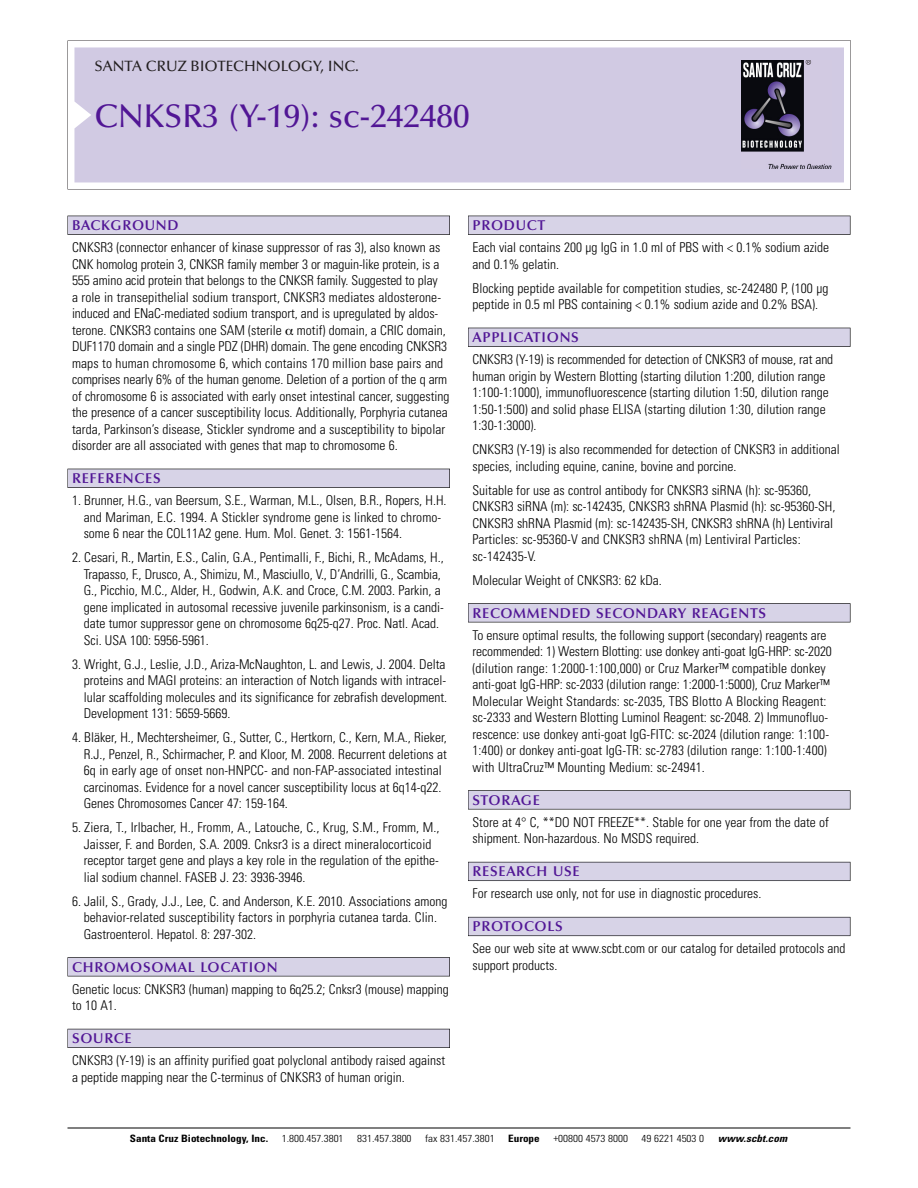
<style>
.page{position:relative;width:918px;height:1188px;background:#fff}
.page>*{position:absolute;margin:0;border:0;box-sizing:border-box;transform-origin:0 0}
.t1{font:500 33px "Optima";color:#511695}
.t2{font:500 15px "Optima";color:#231f20}
.t3{font:600 14.25px "Optima";letter-spacing:.05em;color:#511695}
.t4{font:300 condensed 13.5px/16.5px "Univers";color:#000}
.t5{font:300 condensed 10.2px "Univers";color:#000;scale:1.1 1}
.t6{font:700 condensed 10.2px "Univers";color:#000;scale:1.1 1}
.t7{font:italic 700 condensed 10.2px "Univers";letter-spacing:.005em;color:#000;scale:1.1 1}
</style>
<div class="page">
<svg style="left:68px;top:40px;width:783px;height:149px"></svg>
<div style="left:74px;top:47px;width:770px;height:135px;background:#d1cae3"></div>
<img style="left:741px;top:60px;width:90px;height:108px">
<div style="left:68px;top:216px;width:382px;height:19px;background:#525155"></div>
<div style="left:68px;top:216px;width:381px;height:18px;background:#d7d3e7"></div>
<div style="left:68px;top:469px;width:382px;height:19px;background:#515055"></div>
<div style="left:68px;top:469px;width:381px;height:18px;background:#d7d3e7"></div>
<div style="left:68px;top:957px;width:382px;height:19px;background:#545357"></div>
<div style="left:68px;top:958px;width:381px;height:18px;background:#d7d3e7"></div>
<div style="left:68px;top:1029px;width:382px;height:19px;background:#54535a"></div>
<div style="left:68px;top:1029px;width:381px;height:18px;background:#d7d3e7"></div>
<div style="left:468px;top:216px;width:382px;height:19px;background:#525155"></div>
<div style="left:468px;top:216px;width:382px;height:18px;background:#d7d3e7"></div>
<div style="left:468px;top:328px;width:382px;height:19px;background:#515055"></div>
<div style="left:468px;top:328px;width:382px;height:18px;background:#d7d3e7"></div>
<div style="left:468px;top:603px;width:382px;height:19px;background:#545357"></div>
<div style="left:468px;top:604px;width:382px;height:18px;background:#d7d3e7"></div>
<div style="left:468px;top:790px;width:382px;height:19px;background:#575759"></div>
<div style="left:468px;top:791px;width:382px;height:18px;background:#d7d3e7"></div>
<div style="left:468px;top:862px;width:382px;height:19px;background:#5b5a62"></div>
<div style="left:468px;top:862px;width:382px;height:18px;background:#d7d3e7"></div>
<div style="left:468px;top:917px;width:382px;height:19px;background:#66646e"></div>
<div style="left:468px;top:917px;width:382px;height:18px;background:#d7d3e7"></div>
<hr style="left:68px;top:1128px;width:782px;height:1px;background:#000">
<p class="t2" style="left:94px;top:61px;width:266px">SANTA CRUZ BIOTECHNOLOGY, INC.</p>
<h1 class="t1" style="left:94px;top:103px;width:377px">CNKSR3 (Y-19): sc-242480</h1>
<p class="t3" style="left:72px;top:219px;width:108px">BACKGROUND</p>
<p class="t4" style="left:72px;top:240px;width:379px">CNKSR3 (connector enhancer of kinase suppressor of ras 3), also known as CNK homolog protein 3, CNKSR family member 3 or maguin-like protein, is a 555 amino acid protein that belongs to the CNKSR family. Suggested to play<br>a role in transepithelial sodium transport, CNKSR3 mediates aldosterone&shy;induced and ENaC-mediated sodium transport, and is upregulated by aldos&shy;terone. CNKSR3 contains one SAM (sterile motif) domain, a CRIC domain, DUF1170 domain and a single PDZ (DHR) domain. The gene encoding CNKSR3 maps to human chromosome 6, which contains 170 million base pairs and comprises nearly 6% of the human genome. Deletion of a portion of the q arm of chromosome 6 is associated with early onset intestinal cancer, suggesting the presence of a cancer susceptibility locus. Additionally, Porphyria cutanea tarda, Parkinson’s disease, Stickler syndrome and a susceptibility to bipolar disorder are all associated with genes that map to chromosome 6.</p>
<p class="t3" style="left:72px;top:473px;width:90px">REFERENCES</p>
<p class="t4" style="left:84px;top:493px;width:364px;text-indent:-12px">1. Brunner, H.G., van Beersum, S.E., Warman, M.L., Olsen, B.R., Ropers, H.H. and Mariman, E.C. 1994. A Stickler syndrome gene is linked to chromo&shy;some 6 near the COL11A2 gene. Hum. Mol. Genet. 3: 1561-1564.</p>
<p class="t4" style="left:84px;top:550px;width:362px;text-indent:-12px">2. Cesari, R., Martin, E.S., Calin, G.A., Pentimalli, F., Bichi, R., McAdams, H., Trapasso, F., Drusco, A., Shimizu, M., Masciullo, V., D’Andrilli, G., Scambia, G., Picchio, M.C., Alder, H., Godwin, A.K. and Croce, C.M. 2003. Parkin, a gene implicated in autosomal recessive juvenile parkinsonism, is a candi&shy;date tumor suppressor gene on chromosome 6q25-q27. Proc. Natl. Acad.<br>Sci. USA 100: 5956-5961.</p>
<p class="t4" style="left:84px;top:657px;width:365px;text-indent:-12px">3. Wright, G.J., Leslie, J.D., Ariza-McNaughton, L. and Lewis, J. 2004. Delta proteins and MAGI proteins: an interaction of Notch ligands with intracel&shy;lular scaffolding molecules and its significance for zebrafish development.<br>Development 131: 5659-5669.</p>
<p class="t4" style="left:84px;top:730px;width:365px;text-indent:-12px">4. Bläker, H., Mechtersheimer, G., Sutter, C., Hertkorn, C., Kern, M.A., Rieker, R.J., Penzel, R., Schirmacher, P. and Kloor, M. 2008. Recurrent deletions at 6q in early age of onset non-HNPCC- and non-FAP-associated intestinal carcinomas. Evidence for a novel cancer susceptibility locus at 6q14-q22.<br>Genes Chromosomes Cancer 47: 159-164.</p>
<p class="t4" style="left:84px;top:820px;width:357px;text-indent:-12px">5. Ziera, T., Irlbacher, H., Fromm, A., Latouche, C., Krug, S.M., Fromm, M., Jaisser, F. and Borden, S.A. 2009. Cnksr3 is a direct mineralocorticoid receptor target gene and plays a key role in the regulation of the epithe&shy;lial sodium channel. FASEB J. 23: 3936-3946.</p>
<p class="t4" style="left:84px;top:894px;width:365px;text-indent:-12px">6. Jalil, S., Grady, J.J., Lee, C. and Anderson, K.E. 2010. Associations among behavior-related susceptibility factors in porphyria cutanea tarda. Clin.<br>Gastroenterol. Hepatol. 8: 297-302.</p>
<p class="t3" style="left:72px;top:961px;width:207px">CHROMOSOMAL LOCATION</p>
<p class="t4" style="left:72px;top:982px;width:378px">Genetic locus: CNKSR3 (human) mapping to 6q25.2; Cnksr3 (mouse) mapping to 10 A1.</p>
<p class="t3" style="left:72px;top:1033px;width:61px">SOURCE</p>
<p class="t4" style="left:72px;top:1053px;width:375px">CNKSR3 (Y-19) is an affinity purified goat polyclonal antibody raised against a peptide mapping near the C-terminus of CNKSR3 of human origin.</p>
<p class="t3" style="left:473px;top:219px;width:74px">PRODUCT</p>
<p class="t4" style="left:473px;top:240px;width:358px">Each vial contains 200 µg IgG in 1.0 ml of PBS with &lt; 0.1% sodium azide and 0.1% gelatin.</p>
<p class="t4" style="left:473px;top:281px;width:357px">Blocking peptide available for competition studies, sc-242480 P, (100 µg peptide in 0.5 ml PBS containing &lt; 0.1% sodium azide and 0.2% BSA).</p>
<p class="t3" style="left:473px;top:332px;width:108px">APPLICATIONS</p>
<p class="t4" style="left:473px;top:352px;width:362px">CNKSR3 (Y-19) is recommended for detection of CNKSR3 of mouse, rat and human origin by Western Blotting (starting dilution 1:200, dilution range 1:100-1:1000), immunofluorescence (starting dilution 1:50, dilution range 1:50-1:500) and solid phase ELISA (starting dilution 1:30, dilution range 1:30-1:3000).</p>
<p class="t4" style="left:473px;top:442px;width:369px">CNKSR3 (Y-19) is also recommended for detection of CNKSR3 in additional species, including equine, canine, bovine and porcine.</p>
<p class="t4" style="left:473px;top:483px;width:364px">Suitable for use as control antibody for CNKSR3 siRNA (h): sc-95360, CNKSR3 siRNA (m): sc-142435, CNKSR3 shRNA Plasmid (h): sc-95360-SH, CNKSR3 shRNA Plasmid (m): sc-142435-SH, CNKSR3 shRNA (h) Lentiviral Particles: sc-95360-V and CNKSR3 shRNA (m) Lentiviral Particles: sc-142435-V.</p>
<p class="t4" style="left:473px;top:573px;width:191px">Molecular Weight of CNKSR3: 62 kDa.</p>
<p class="t3" style="left:473px;top:607px;width:295px">RECOMMENDED SECONDARY REAGENTS</p>
<p class="t4" style="left:473px;top:628px;width:361px">To ensure optimal results, the following support (secondary) reagents are recommended: 1) Western Blotting: use donkey anti-goat IgG-HRP: sc-2020 (dilution range: 1:2000-1:100,000) or Cruz Marker™ compatible donkey anti-goat IgG-HRP: sc-2033 (dilution range: 1:2000-1:5000), Cruz Marker™ Molecular Weight Standards: sc-2035, TBS Blotto A Blocking Reagent: sc-2333 and Western Blotting Luminol Reagent: sc-2048. 2) Immunofluo&shy;rescence: use donkey anti-goat IgG-FITC: sc-2024 (dilution range: 1:100- 1:400) or donkey anti-goat IgG-TR: sc-2783 (dilution range: 1:100-1:400) with UltraCruz™ Mounting Medium: sc-24941.</p>
<p class="t3" style="left:473px;top:794px;width:69px">STORAGE</p>
<p class="t4" style="left:473px;top:815px;width:358px">Store at 4° C, **DO NOT FREEZE**. Stable for one year from the date of shipment. Non-hazardous. No MSDS required.</p>
<p class="t3" style="left:473px;top:866px;width:109px">RESEARCH USE</p>
<p class="t4" style="left:473px;top:886px;width:290px">For research use only, not for use in diagnostic procedures.</p>
<p class="t3" style="left:473px;top:921px;width:92px">PROTOCOLS</p>
<p class="t4" style="left:473px;top:941px;width:375px">See our web site at www.scbt.com or our catalog for detailed protocols and support products.</p>
<p class="t6" style="left:130px;top:1135px;width:127px">Santa Cruz Biotechnology, Inc.</p>
<p class="t5" style="left:282px;top:1135px;width:58px">1.800.457.3801</p>
<p class="t5" style="left:357px;top:1135px;width:51px">831.457.3800</p>
<p class="t5" style="left:425px;top:1135px;width:65px">fax 831.457.3801</p>
<p class="t6" style="left:508px;top:1135px;width:30px">Europe</p>
<p class="t5" style="left:553px;top:1135px;width:69px">+00800 4573 8000</p>
<p class="t5" style="left:642px;top:1135px;width:58px">49 6221 4503 0</p>
<p class="t7" style="left:718px;top:1135px;width:64px">www.scbt.com</p>
</div>
